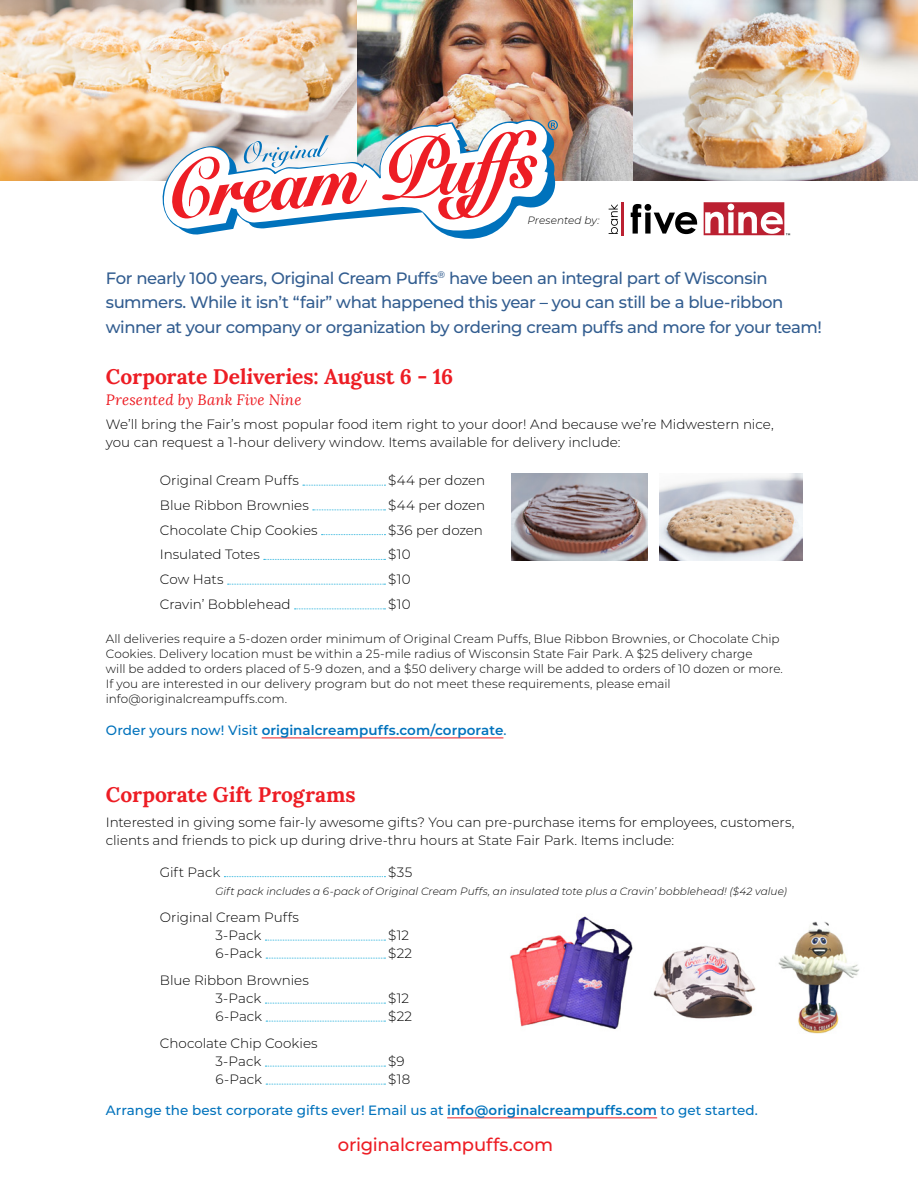
<style>
.page{position:relative;width:918px;height:1188px;background:#fff}
.page>*{position:absolute;margin:0;border:0;box-sizing:border-box;transform-origin:0 0}
.t1{font:700 21px "Lora";letter-spacing:-.005em;color:#ed1d24}
.t2{font:500 18px "Montserrat";letter-spacing:-.015em;color:#ed1d24}
.t3{font:500 16.5px/24.6px "Montserrat";letter-spacing:-.03em;color:#325d90}
.t4{font:italic 15px "Lora";letter-spacing:.01em;color:#ed1d24}
.t5{font:300 13.5px/18px "Montserrat";color:#000}
.t6{font:500 13.5px "Montserrat";color:#0072bc}
.t7{font:600 13.5px "Montserrat";letter-spacing:.005em;color:#0072bc}
.t8{font:300 12px/15px "Montserrat";letter-spacing:.005em;color:#000}
.t9{font:italic 300 10.5px "Montserrat";letter-spacing:.005em;color:#000}
.s1{font-weight:500}
.s2{font-weight:600}
</style>
<div class="page">
<img style="left:659px;top:473px;width:144px;height:88px">
<img style="left:0;top:0;width:357px;height:180px">
<img style="left:357px;top:0;width:561px;height:180px">
<svg style="left:303px;top:485px;width:82px;height:1px"></svg>
<svg style="left:313px;top:510px;width:72px;height:1px"></svg>
<svg style="left:322px;top:534px;width:63px;height:1px"></svg>
<svg style="left:264px;top:559px;width:121px;height:1px"></svg>
<svg style="left:228px;top:584px;width:157px;height:1px"></svg>
<svg style="left:295px;top:609px;width:90px;height:1px"></svg>
<hr style="left:262px;top:738px;width:241px;height:1px;background:#ed1d24">
<svg style="left:224px;top:876px;width:161px;height:1px"></svg>
<svg style="left:265px;top:940px;width:120px;height:1px"></svg>
<svg style="left:266px;top:958px;width:119px;height:1px"></svg>
<svg style="left:265px;top:1003px;width:120px;height:1px"></svg>
<svg style="left:266px;top:1021px;width:119px;height:1px"></svg>
<svg style="left:265px;top:1066px;width:120px;height:1px"></svg>
<svg style="left:266px;top:1084px;width:119px;height:1px"></svg>
<hr style="left:447px;top:1117px;width:210px;height:1px;background:#ed1d24">
<img style="left:156px;top:114px;width:406px;height:125px">
<svg style="left:159px;top:119px;width:399px;height:112px"></svg>
<img style="left:653px;top:945px;width:103px;height:74px">
<img style="left:510px;top:916px;width:123px;height:113px">
<img style="left:778px;top:921px;width:81px;height:113px">
<img style="left:511px;top:473px;width:137px;height:88px">
<svg style="left:609px;top:204px;width:9px;height:30px"></svg>
<hr style="left:622px;top:203px;width:2px;height:33px;background:#bb2031">
<svg style="left:631px;top:204px;width:66px;height:30px"></svg>
<svg style="left:704px;top:202px;width:86px;height:33px"></svg>
<p class="t9" style="left:527px;top:213px;width:74px">Presented by:</p>
<p class="t3" style="left:106px;top:265px;width:718px">For nearly 100 years, Original Cream Puffs<sup>®</sup> have been an integral part of Wisconsin summers. While it isn’t “fair” what happened this year – you can still be a blue-ribbon winner at your company or organization by ordering cream puffs and more for your team!</p>
<h1 class="t1" style="left:106px;top:363px;width:349px">Corporate Deliveries: August 6 - 16</h1>
<p class="t4" style="left:106px;top:391px;width:197px">Presented by Bank Five Nine</p>
<p class="t5" style="left:106px;top:415px;width:669px">We’ll bring the Fair’s most popular food item right to your door! And because we’re Midwestern nice, you can request a 1-hour delivery window. Items available for delivery include:</p>
<p class="t5" style="left:160px;top:471px;width:141px">Original Cream Puffs</p>
<p class="t5" style="left:388px;top:471px;width:99px">$44 per dozen</p>
<p class="t5" style="left:160px;top:496px;width:151px">Blue Ribbon Brownies</p>
<p class="t5" style="left:388px;top:496px;width:99px">$44 per dozen</p>
<p class="t5" style="left:160px;top:520px;width:159px">Chocolate Chip Cookies</p>
<p class="t5" style="left:388px;top:520px;width:96px">$36 per dozen</p>
<p class="t5" style="left:160px;top:545px;width:102px">Insulated Totes</p>
<p class="t5" style="left:388px;top:545px;width:24px">$10</p>
<p class="t5" style="left:160px;top:570px;width:65px">Cow Hats</p>
<p class="t5" style="left:388px;top:570px;width:24px">$10</p>
<p class="t5" style="left:160px;top:595px;width:132px">Cravin’ Bobblehead</p>
<p class="t5" style="left:388px;top:595px;width:24px">$10</p>
<p class="t8" style="left:106px;top:631px;width:679px">All deliveries require a 5-dozen order minimum of Original Cream Puffs, Blue Ribbon Brownies, or Chocolate Chip Cookies. Delivery location must be within a 25-mile radius of Wisconsin State Fair Park. A $25 delivery charge<br>will be added to orders placed of 5-9 dozen, and a $50 delivery charge will be added to orders of 10 dozen or more.<br>If you are interested in our delivery program but do not meet these requirements, please email info@originalcreampuffs.com.</p>
<p class="t7" style="left:106px;top:721px;width:402px"><span class="s1">Order yours now! Visit</span> originalcreampuffs.com/corporate<span class="s1">.</span></p>
<h1 class="t1" style="left:106px;top:781px;width:251px">Corporate Gift Programs</h1>
<p class="t5" style="left:106px;top:813px;width:690px">Interested in giving some fair-ly awesome gifts? You can pre-purchase items for employees, customers, clients and friends to pick up during drive-thru hours at State Fair Park. Items include:</p>
<p class="t5" style="left:160px;top:862px;width:62px">Gift Pack</p>
<p class="t5" style="left:388px;top:862px;width:25px">$35</p>
<p class="t9" style="left:215px;top:885px;width:573px">Gift pack includes a 6-pack of Original Cream Puffs, an insulated tote plus a Cravin’ bobblehead! ($42 value)</p>
<p class="t5" style="left:215px;top:908px;width:85px;text-indent:-55px">Original Cream Puffs<br>3-Pack</p>
<p class="t5" style="left:388px;top:926px;width:22px">$12</p>
<p class="t5" style="left:215px;top:944px;width:48px">6-Pack</p>
<p class="t5" style="left:388px;top:944px;width:25px">$22</p>
<p class="t5" style="left:215px;top:971px;width:95px;text-indent:-55px">Blue Ribbon Brownies<br>3-Pack</p>
<p class="t5" style="left:388px;top:989px;width:22px">$12</p>
<p class="t5" style="left:215px;top:1007px;width:48px">6-Pack</p>
<p class="t5" style="left:388px;top:1007px;width:25px">$22</p>
<p class="t5" style="left:160px;top:1034px;width:159px;text-align:center">Chocolate Chip Cookies<br>3-Pack</p>
<p class="t5" style="left:388px;top:1052px;width:18px">$9</p>
<p class="t5" style="left:215px;top:1070px;width:48px">6-Pack</p>
<p class="t5" style="left:388px;top:1070px;width:23px">$18</p>
<p class="t6" style="left:106px;top:1101px;width:654px">Arrange the best corporate gifts ever! Email us at <span class="s2">info@originalcreampuffs.com</span> to get started.</p>
<h2 class="t2" style="left:338px;top:1132px;width:217px">originalcreampuffs.com</h2>
</div>
